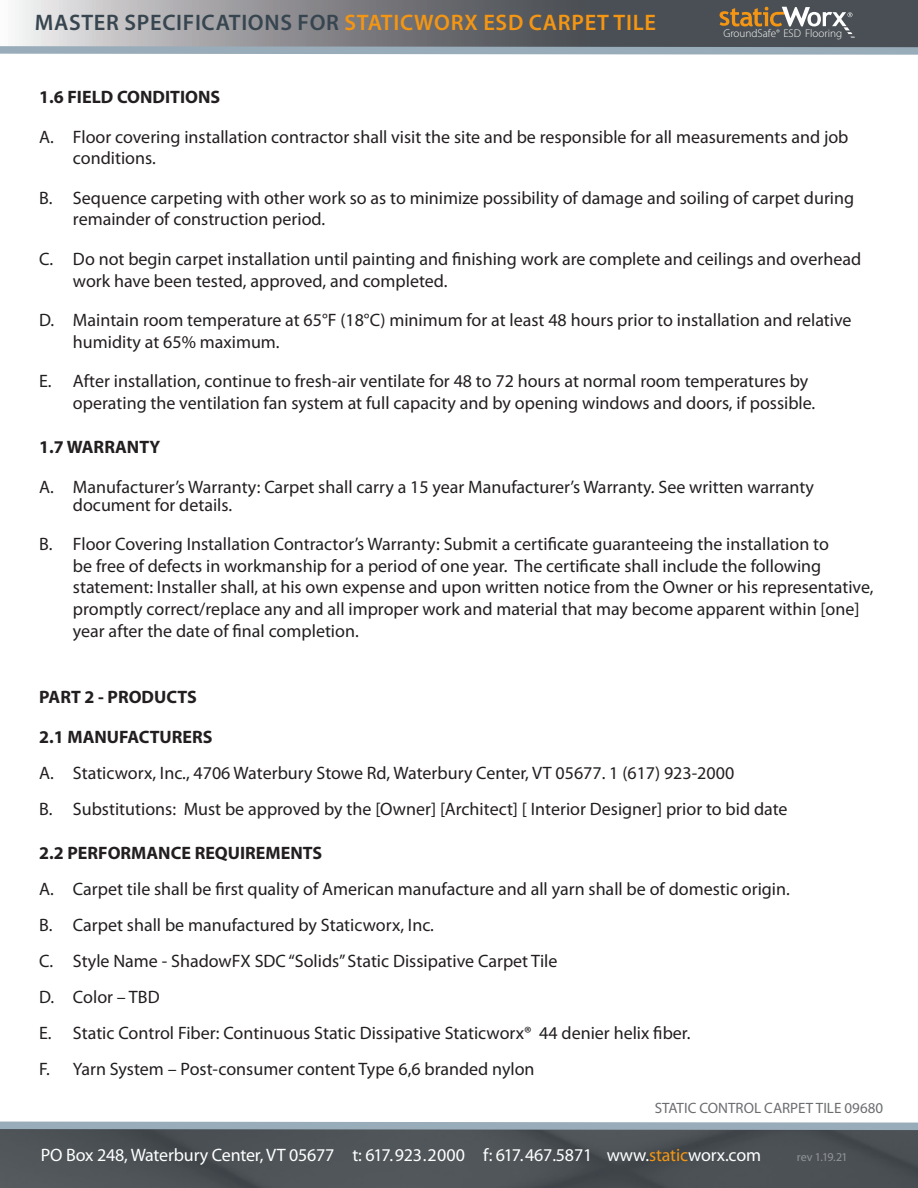
<style>
.page{position:relative;width:918px;height:1188px;background:#fff}
.page>*{position:absolute;margin:0;border:0;box-sizing:border-box;transform-origin:0 0}
.t1{font:600 22.5px "Myriad Pro";letter-spacing:.03em;color:#36454f}
.t2{font:18px/21.6px "Myriad Pro";color:#231f20}
.t3{font:700 18px "Myriad Pro";color:#231f20}
.t4{font:18px "Myriad Pro";letter-spacing:-.01em;color:#fff}
.t5{font:15px "Myriad Pro";color:#6c6d70}
.t6{font:12px "Myriad Pro";letter-spacing:-.025em;color:#939598}
.t7{font:300 11.25px "Myriad Pro";color:#fff}
.s1{color:#f49613}
</style>
<div class="page">
<img style="left:0;top:1134px;width:918px;height:54px">
<svg style="left:15px;top:0;width:903px;height:7px;background:#76797d"></svg>
<svg style="left:0;top:1121px;width:918px;height:13px;background:#86939c"></svg>
<svg style="left:0;top:7px;width:918px;height:48px;background:#84878b"></svg>
<p class="t1" style="left:35px;top:8px;width:623px">MASTER SPECIFICATIONS FOR <span class="s1">STATICWORX ESD CARPET TILE</span></p>
<p class="t7" style="left:723px;top:27px;width:120px">GroundSafe ESD Flooring</p>
<p class="t3" style="left:39px;top:85px;width:183px">1.6 FIELD CONDITIONS</p>
<p class="t2" style="left:73px;top:125px;width:777px;text-indent:-34px">A. Floor covering installation contractor shall visit the site and be responsible for all measurements and job conditions.</p>
<p class="t2" style="left:73px;top:187px;width:783px;text-indent:-34px">B. Sequence carpeting with other work so as to minimize possibility of damage and soiling of carpet during remainder of construction period.</p>
<p class="t2" style="left:73px;top:248px;width:790px;text-indent:-34px">C. Do not begin carpet installation until painting and finishing work are complete and ceilings and overhead work have been tested, approved, and completed.</p>
<p class="t2" style="left:73px;top:309px;width:780px;text-indent:-34px">D. Maintain room temperature at 65°F (18°C) minimum for at least 48 hours prior to installation and relative humidity at 65% maximum.</p>
<p class="t2" style="left:73px;top:370px;width:744px;text-indent:-34px">E. After installation, continue to fresh-air ventilate for 48 to 72 hours at normal room temperatures by operating the ventilation fan system at full capacity and by opening windows and doors, if possible.</p>
<p class="t3" style="left:39px;top:435px;width:123px">1.7 WARRANTY</p>
<p class="t2" style="left:73px;top:477px;width:743px;line-height:18px;text-indent:-34px">A. Manufacturer’s Warranty: Carpet shall carry a 15 year Manufacturer’s Warranty. See written warranty document for details.</p>
<p class="t2" style="left:73px;top:533px;width:802px;text-indent:-34px">B. Floor Covering Installation Contractor’s Warranty: Submit a certificate guaranteeing the installation to<br>be free of defects in workmanship for a period of one year. The certificate shall include the following statement: Installer shall, at his own expense and upon written notice from the Owner or his representative, promptly correct/replace any and all improper work and material that may become apparent within [one] year after the date of final completion.</p>
<p class="t3" style="left:39px;top:685px;width:159px">PART 2 - PRODUCTS</p>
<p class="t3" style="left:39px;top:725px;width:175px">2.1 MANUFACTURERS</p>
<p class="t2" style="left:39px;top:762px;width:697px">A. Staticworx, Inc., 4706 Waterbury Stowe Rd, Waterbury Center, VT 05677. 1 (617) 923-2000</p>
<p class="t2" style="left:39px;top:798px;width:750px">B. Substitutions: Must be approved by the [Owner] [Architect] [ Interior Designer] prior to bid date</p>
<p class="t3" style="left:39px;top:841px;width:285px">2.2 PERFORMANCE REQUIREMENTS</p>
<p class="t2" style="left:39px;top:878px;width:752px">A. Carpet tile shall be first quality of American manufacture and all yarn shall be of domestic origin.</p>
<p class="t2" style="left:39px;top:914px;width:396px">B. Carpet shall be manufactured by Staticworx, Inc.</p>
<p class="t2" style="left:39px;top:950px;width:520px">C. Style Name - ShadowFX SDC “Solids” Static Dissipative Carpet Tile</p>
<p class="t2" style="left:39px;top:986px;width:122px">D. Color – TBD</p>
<p class="t2" style="left:39px;top:1022px;width:653px">E. Static Control Fiber: Continuous Static Dissipative Staticworx® 44 denier helix fiber.</p>
<p class="t2" style="left:39px;top:1058px;width:497px">F. Yarn System – Post-consumer content Type 6,6 branded nylon</p>
<p class="t5" style="left:655px;top:1099px;width:230px">STATIC CONTROL CARPET TILE 09680</p>
<p class="t4" style="left:41px;top:1144px;width:722px">PO Box 248, Waterbury Center, VT 05677 t: 617.923.2000 f: 617.467.5871 www.<span class="s1">static</span>worx.com</p>
<p class="t6" style="left:797px;top:1150px;width:52px">rev 1.19.21</p>
</div>
